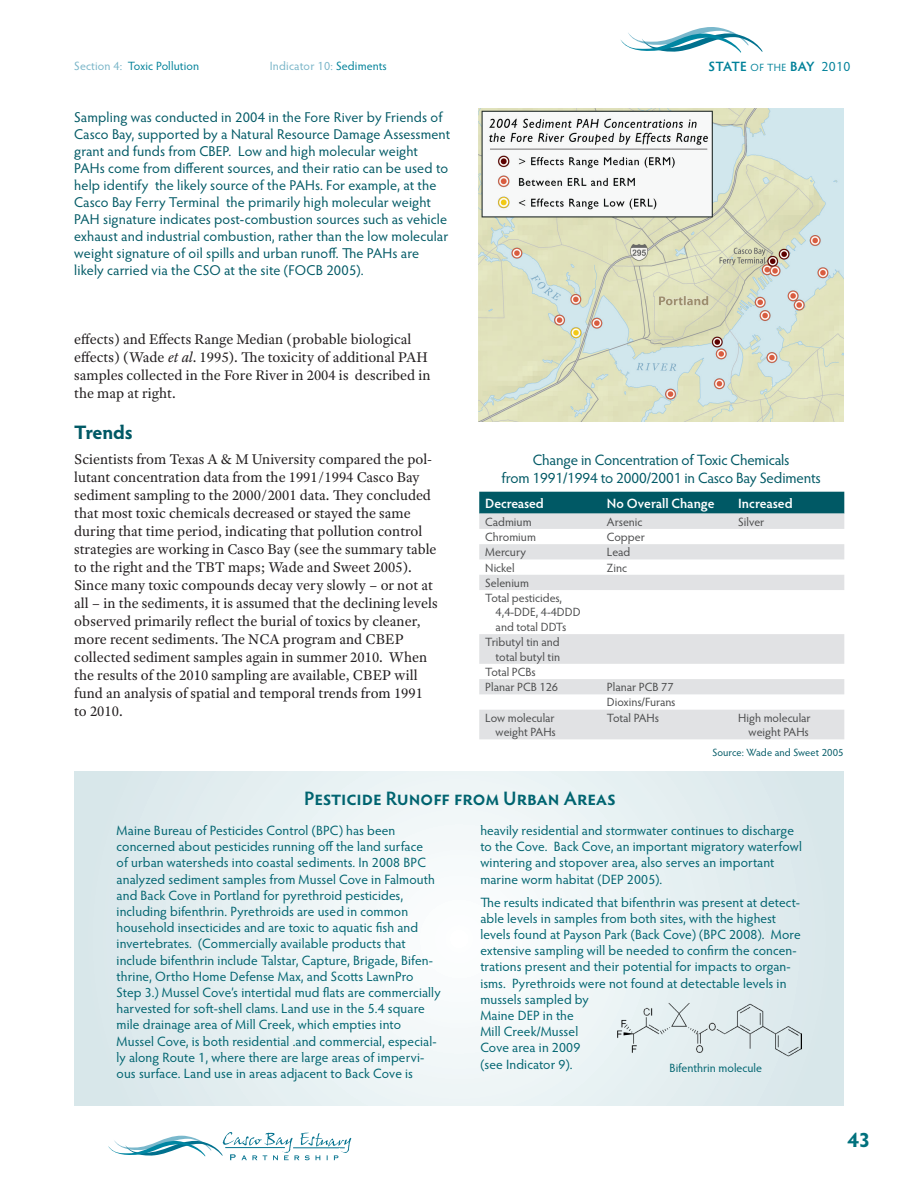
<style>
.page{position:relative;width:918px;height:1188px;background:#fff}
.page>*{position:absolute;margin:0;border:0;box-sizing:border-box;transform-origin:0 0}
.t1{font:700 21px "Hypatia Sans Pro";color:#00717d}
.Box_Header-_sm_caps{font:600 19.5px "Hypatia Sans Pro";color:#006470}
._7-14_Heading_1{font:700 19.5px "Hypatia Sans Pro";color:#005965}
.Paragraph_-_1st_unde{font:15px/18px "Adobe Text Pro";color:#231f20}
._7-14_Heading_2{font:15px/18px "Hypatia Sans Pro";letter-spacing:-.01em;color:#005965;text-align:center}
.t2{font:14.25px/17.1px "Hypatia Sans Pro";letter-spacing:.01em;color:#005965}
.Box{font:13.5px/16.2px "Hypatia Sans Pro";letter-spacing:.005em;color:#006470}
.Maintext{font:600 13.5px "Hypatia Sans Pro";color:#fff}
.t3{font:600 13.5px "Hypatia Sans Pro";letter-spacing:-.025em;color:#008199}
.Maintext-2{font:12px/14.4px "Hypatia Sans Pro";color:#4b4c4d;text-align:right}
.t4{font:12px "Hypatia Sans Pro";letter-spacing:.01em;color:#008199}
.t5{font:12px "Hypatia Sans Pro";letter-spacing:.015em;color:#79b5c8}
.Box-2{font:12px "Hypatia Sans Pro";color:#006470}
.t6{font:10.5px "Hypatia Sans Pro";letter-spacing:.01em;color:#005965}
.s1{color:#79b5c8}
.s2{color:#008199}
.s3{font-weight:400;font-size:10.5px}
.s4{font-weight:400}
.s5{font-style:italic}
</style>
<div class="page">
<svg style="left:108px;top:1132px;width:243px;height:28px"></svg>
<img style="left:479px;top:108px;width:365px;height:313px">
<svg style="left:74px;top:771px;width:769px;height:335px"></svg>
<svg style="left:620px;top:27px;width:143px;height:26px"></svg>
<div style="left:479px;top:492px;width:365px;height:22px;background:#005965"></div>
<svg style="left:479px;top:514px;width:365px;height:225px;fill:#e3e4e6"></svg>
<img style="left:618px;top:1002px;width:183px;height:54px">
<p class="t4" style="left:74px;top:58px;width:126px"><span class="s1">Section 4:</span> Toxic Pollution</p>
<p class="t5" style="left:270px;top:58px;width:119px">Indicator 10: <span class="s2">Sediments</span></p>
<p class="t3" style="left:709px;top:57px;width:143px">STATE <span class="s3">OF THE</span> BAY <span class="s4">2010</span></p>
<p class="t2" style="left:74px;top:108px;width:378px">Sampling was conducted in 2004 in the Fore River by Friends of Casco Bay, supported by a Natural Resource Damage Assessment grant and funds from CBEP. Low and high molecular weight PAHs come from different sources, and their ratio can be used to help identify the likely source of the PAHs. For example, at the Casco Bay Ferry Terminal the primarily high molecular weight PAH signature indicates post-combustion sources such as vehicle exhaust and industrial combustion, rather than the low molecular weight signature of oil spills and urban runoff. The PAHs are likely carried via the CSO at the site (FOCB 2005).</p>
<p class="Paragraph_-_1st_unde" style="left:74px;top:329px;width:358px">effects) and Effects Range Median (probable biological effects) (Wade <span class="s5">et al</span>. 1995). The toxicity of additional PAH samples collected in the Fore River in 2004 is described in the map at right.</p>
<p class="_7-14_Heading_1" style="left:74px;top:418px;width:60px">Trends</p>
<p class="Paragraph_-_1st_unde" style="left:74px;top:449px;width:365px">Scientists from Texas A &amp; M University compared the pol&shy;lutant concentration data from the 1991/1994 Casco Bay sediment sampling to the 2000/2001 data. They concluded that most toxic chemicals decreased or stayed the same during that time period, indicating that pollution control strategies are working in Casco Bay (see the summary table to the right and the TBT maps; Wade and Sweet 2005).<br>Since many toxic compounds decay very slowly – or not at all – in the sediments, it is assumed that the declining levels observed primarily reflect the burial of toxics by cleaner, more recent sediments. The NCA program and CBEP collected sediment samples again in summer 2010. When the results of the 2010 sampling are available, CBEP will fund an analysis of spatial and temporal trends from 1991 to 2010.</p>
<p class="_7-14_Heading_2" style="left:502px;top:450px;width:321px">Change in Concentration of Toxic Chemicals<br>from 1991/1994 to 2000/2001 in Casco Bay Sediments</p>
<p class="Maintext" style="left:485px;top:494px;width:60px">Decreased</p>
<p class="Maintext" style="left:607px;top:494px;width:109px">No Overall Change</p>
<p class="Maintext" style="left:738px;top:494px;width:56px">Increased</p>
<p class="Maintext-2" style="left:485px;top:514px;width:48px">Cadmium</p>
<p class="Maintext-2" style="left:607px;top:514px;width:37px">Arsenic</p>
<p class="Maintext-2" style="left:738px;top:514px;width:28px">Silver</p>
<p class="Maintext-2" style="left:485px;top:529px;width:52px">Chromium</p>
<p class="Maintext-2" style="left:607px;top:529px;width:39px">Copper</p>
<p class="Maintext-2" style="left:485px;top:545px;width:42px">Mercury</p>
<p class="Maintext-2" style="left:607px;top:545px;width:25px">Lead</p>
<p class="Maintext-2" style="left:485px;top:560px;width:31px">Nickel</p>
<p class="Maintext-2" style="left:607px;top:560px;width:22px">Zinc</p>
<p class="Maintext-2" style="left:485px;top:575px;width:45px">Selenium</p>
<p class="Maintext-2" style="left:485px;top:590px;width:78px">Total pesticides,</p>
<p class="Maintext-2" style="left:496px;top:605px;width:87px">4,4-DDE, 4-4DDD</p>
<p class="Maintext-2" style="left:496px;top:619px;width:72px">and total DDTs</p>
<p class="Maintext-2" style="left:485px;top:635px;width:76px">Tributyl tin and total butyl tin</p>
<p class="Maintext-2" style="left:485px;top:664px;width:52px">Total PCBs</p>
<p class="Maintext-2" style="left:485px;top:679px;width:74px">Planar PCB 126</p>
<p class="Maintext-2" style="left:607px;top:679px;width:68px">Planar PCB 77</p>
<p class="Maintext-2" style="left:607px;top:695px;width:70px">Dioxins/Furans</p>
<p class="Maintext-2" style="left:485px;top:710px;width:72px">Low molecular weight PAHs</p>
<p class="Maintext-2" style="left:607px;top:710px;width:54px">Total PAHs</p>
<p class="Maintext-2" style="left:738px;top:710px;width:74px">High molecular</p>
<p class="Maintext-2" style="left:749px;top:724px;width:62px">weight PAHs</p>
<p class="t6" style="left:712px;top:745px;width:133px">Source: Wade and Sweet 2005</p>
<p class="Box_Header-_sm_caps" style="left:304px;top:784px;width:313px">Pesticide Runoff from Urban Areas</p>
<p class="Box" style="left:117px;top:822px;width:325px">Maine Bureau of Pesticides Control (BPC) has been concerned about pesticides running off the land surface<br>of urban watersheds into coastal sediments. In 2008 BPC analyzed sediment samples from Mussel Cove in Falmouth and Back Cove in Portland for pyrethroid pesticides, including bifenthrin. Pyrethroids are used in common household insecticides and are toxic to aquatic fish and invertebrates. (Commercially available products that include bifenthrin include Talstar, Capture, Brigade, Bifen&shy;thrine, Ortho Home Defense Max, and Scotts LawnPro Step 3.) Mussel Cove’s intertidal mud flats are commercially harvested for soft-shell clams. Land use in the 5.4 square mile drainage area of Mill Creek, which empties into Mussel Cove, is both residential .and commercial, especial&shy;ly along Route 1, where there are large areas of impervi&shy;ous surface. Land use in areas adjacent to Back Cove is</p>
<p class="Box" style="left:480px;top:822px;width:323px">heavily residential and stormwater continues to discharge to the Cove. Back Cove, an important migratory waterfowl wintering and stopover area, also serves an important marine worm habitat (DEP 2005).</p>
<p class="Box" style="left:480px;top:893px;width:322px">The results indicated that bifenthrin was present at detect&shy;able levels in samples from both sites, with the highest levels found at Payson Park (Back Cove) (BPC 2008). More extensive sampling will be needed to confirm the concen&shy;trations present and their potential for impacts to organ&shy;isms. Pyrethroids were not found at detectable levels in mussels sampled by<br>Maine DEP in the<br>Mill Creek/Mussel<br>Cove area in 2009<br>(see Indicator 9).</p>
<p class="Box-2" style="left:670px;top:1059px;width:94px">Bifenthrin molecule</p>
<h1 class="t1" style="left:847px;top:1125px;width:25px">43</h1>
</div>
